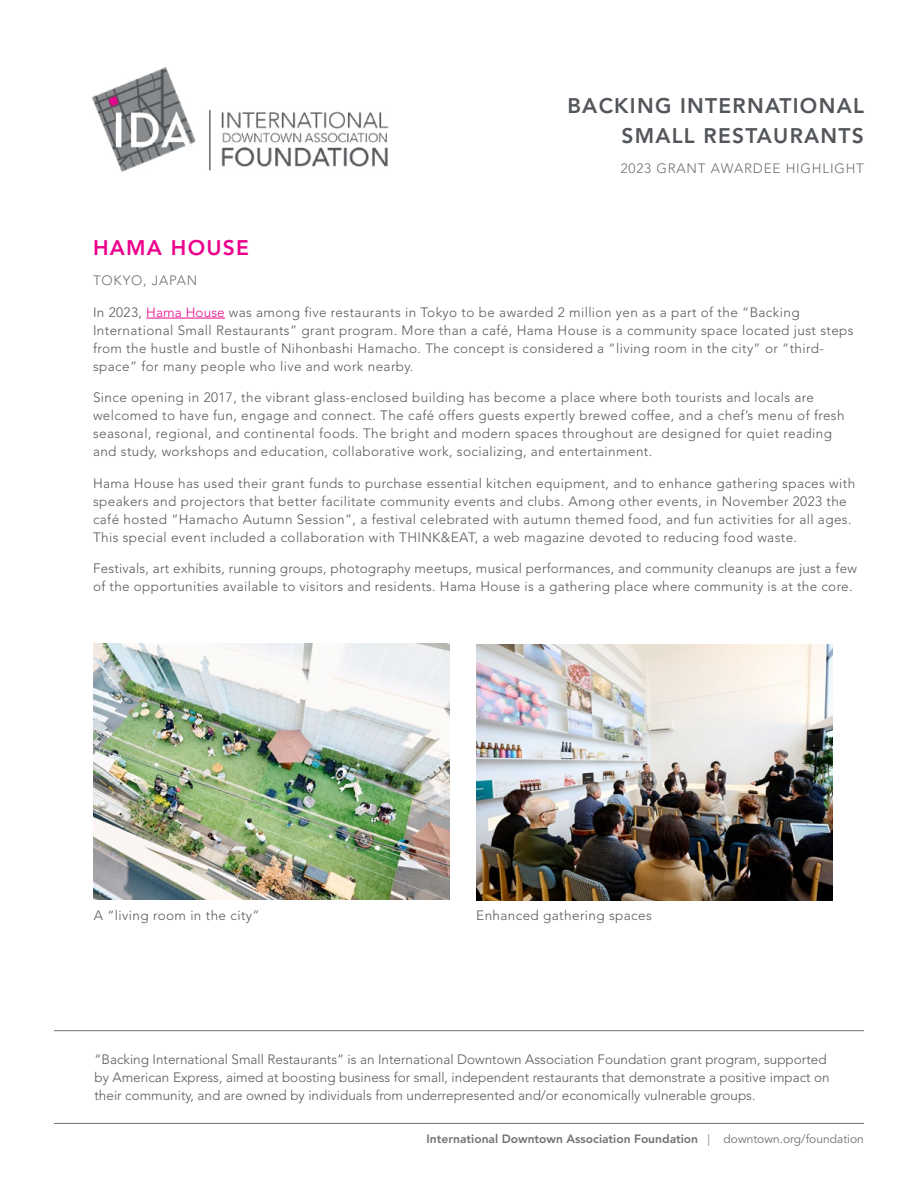
<style>
.page{position:relative;width:918px;height:1188px;background:#fff}
.page>*{position:absolute;margin:0;border:0;box-sizing:border-box;transform-origin:0 0}
.t1{font:800 21px/30px "Avenir LT Std";letter-spacing:.06em;color:#53565a;text-align:right}
.t2{font:800 21px "Avenir LT Std";letter-spacing:.06em;color:#eb008b}
.t3{font:300 13.5px/18px "Avenir LT Std";letter-spacing:.03em;color:#58595b}
.t4{font:300 13.5px/18px "Avenir LT Std";color:#58595b}
.t5{font:300 13.5px "Avenir LT Std";letter-spacing:.06em;color:#717073}
.t6{font:800 12px "Avenir LT Std";color:#717073}
.s1{color:#e90c8b}
.s2{font-weight:300}
.s3{font-weight:400}
</style>
<div class="page">
<hr style="left:54px;top:1123px;width:810px;height:1px;background:#717073">
<hr style="left:54px;top:1030px;width:810px;height:1px;background:#717073">
<img style="left:92px;top:67px;width:297px;height:105px">
<hr style="left:146px;top:318px;width:79px;height:1px;background:#e90c8b">
<img style="left:476px;top:645px;width:357px;height:256px">
<img style="left:93px;top:644px;width:356px;height:256px">
<h1 class="t1" style="left:567px;top:91px;width:298px">BACKING INTERNATIONAL<br>SMALL RESTAURANTS</h1>
<p class="t5" style="left:621px;top:160px;width:245px">2023 GRANT AWARDEE HIGHLIGHT</p>
<h1 class="t2" style="left:93px;top:235px;width:157px">HAMA HOUSE</h1>
<p class="t5" style="left:93px;top:273px;width:106px">TOKYO, JAPAN</p>
<p class="t3" style="left:93px;top:303px;width:762px">In 2023, <span class="s1">Hama House</span> was among five restaurants in Tokyo to be awarded 2 million yen as a part of the “Backing International Small Restaurants” grant program. More than a café, Hama House is a community space located just steps from the hustle and bustle of Nihonbashi Hamacho. The concept is considered a “living room in the city” or “third&shy;space” for many people who live and work nearby.</p>
<p class="t3" style="left:93px;top:389px;width:753px">Since opening in 2017, the vibrant glass-enclosed building has become a place where both tourists and locals are welcomed to have fun, engage and connect. The café offers guests expertly brewed coffee, and a chef’s menu of fresh seasonal, regional, and continental foods. The bright and modern spaces throughout are designed for quiet reading and study, workshops and education, collaborative work, socializing, and entertainment.</p>
<p class="t3" style="left:93px;top:474px;width:764px">Hama House has used their grant funds to purchase essential kitchen equipment, and to enhance gathering spaces with speakers and projectors that better facilitate community events and clubs. Among other events, in November 2023 the café hosted “Hamacho Autumn Session”, a festival celebrated with autumn themed food, and fun activities for all ages.<br>This special event included a collaboration with THINK&amp;EAT, a web magazine devoted to reducing food waste.</p>
<p class="t3" style="left:93px;top:560px;width:765px">Festivals, art exhibits, running groups, photography meetups, musical performances, and community cleanups are just a few of the opportunities available to visitors and residents. Hama House is a gathering place where community is at the core.</p>
<p class="t3" style="left:94px;top:906px;width:167px">A “living room in the city”</p>
<p class="t3" style="left:476px;top:906px;width:177px">Enhanced gathering spaces</p>
<p class="t4" style="left:94px;top:1050px;width:737px">“Backing International Small Restaurants” is an International Downtown Association Foundation grant program, supported by American Express, aimed at boosting business for small, independent restaurants that demonstrate a positive impact on their community, and are owned by individuals from underrepresented and/or economically vulnerable groups.</p>
<p class="t6" style="left:427px;top:1132px;width:439px">International Downtown Association Foundation <span class="s2">|</span> <span class="s3">downtown.org/foundation</span></p>
</div>
